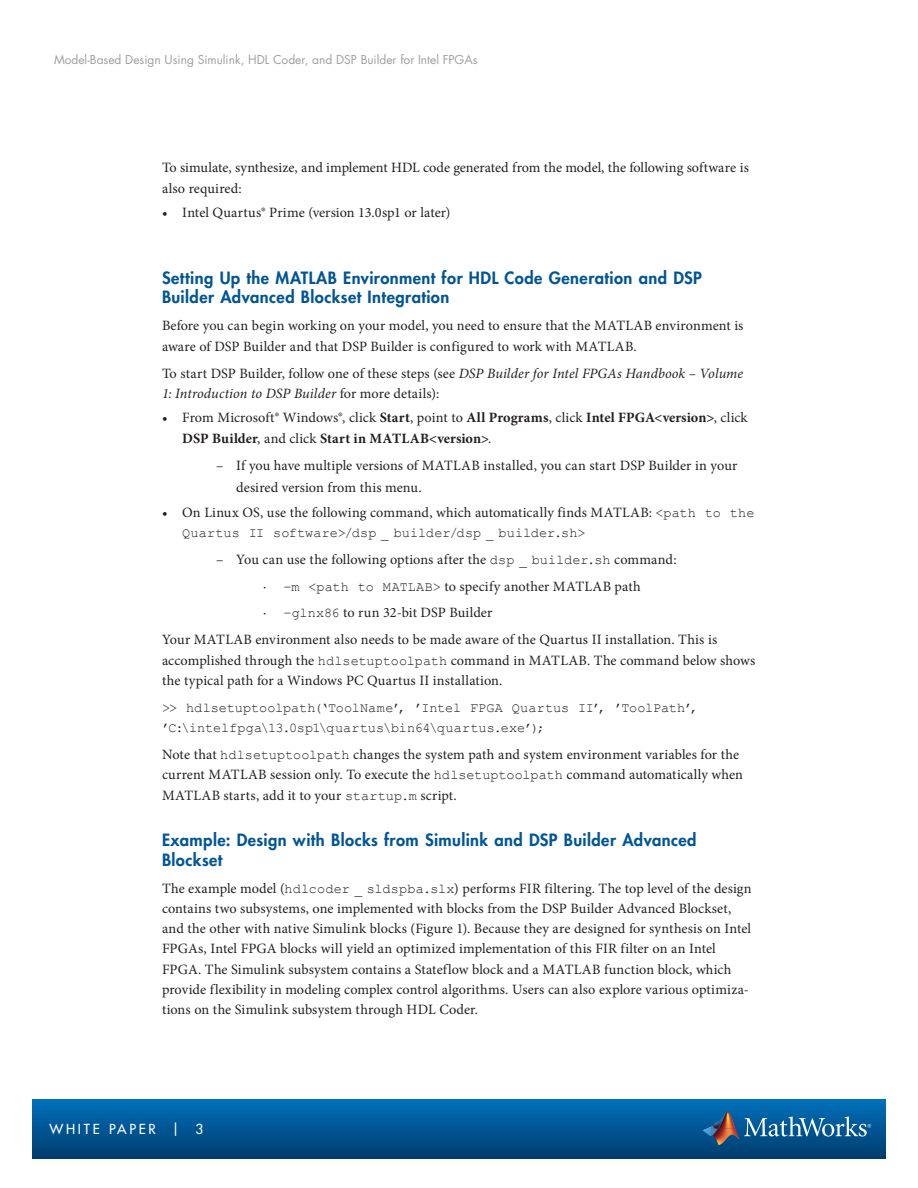
<style>
.page{position:relative;width:918px;height:1188px;background:#fff}
.page>*{position:absolute;margin:0;border:0;box-sizing:border-box;transform-origin:0 0}
.Subhead_Level_1{font:800 16.5px/19.5px "Futura Std";letter-spacing:.025em;color:#005594}
.Body_Copy{font:14.25px/20.2px "Minion Pro";letter-spacing:.005em;color:#231f20}
.t1{font:700 14.25px/20.2px "Minion Pro";letter-spacing:.005em;color:#231f20}
.Body_Copy-2{font:italic 14.25px/20.2px "Minion Pro";letter-spacing:.005em;color:#231f20}
.t2{font:13.5px/20.2px "Courier New";letter-spacing:.005em;color:#231f20}
.t3{font:500 13.5px "Futura Std";letter-spacing:.2em;color:#fff}
.t4{font:12px "Futura Std";color:#9d9fa2}
.s1{font-style:normal}
.s2{font-weight:400}
.s3{font-family:"Courier New";font-size:13.5px}
</style>
<div class="page">
<div style="left:32px;top:1099px;width:854px;height:59px;background:linear-gradient(to bottom,#0071bc,#003d6d)"></div>
<img style="left:712px;top:1112px;width:23px;height:16px">
<svg style="left:703px;top:1127px;width:9px;height:9px"></svg>
<img style="left:712px;top:1128px;width:27px;height:17px">
<svg style="left:744px;top:1116px;width:127px;height:21px;background:#3f81b1"></svg>
<p class="t4" style="left:54px;top:52px;width:425px">Model-Based Design Using Simulink, HDL Coder, and DSP Builder for Intel FPGAs</p>
<p class="Body_Copy" style="left:162px;top:158px;width:588px">To simulate, synthesize, and implement HDL code generated from the model, the following software is also required:</p>
<p class="Body_Copy" style="left:162px;top:203px;width:290px">• Intel Quartus® Prime (version 13.0sp1 or later)</p>
<p class="Subhead_Level_1" style="left:162px;top:268px;width:541px">Setting Up the MATLAB Environment for HDL Code Generation and DSP<br>Builder Advanced Blockset Integration</p>
<p class="Body_Copy" style="left:162px;top:316px;width:583px">Before you can begin working on your model, you need to ensure that the MATLAB environment is aware of DSP Builder and that DSP Builder is configured to work with MATLAB.</p>
<p class="Body_Copy-2" style="left:162px;top:363px;width:583px"><span class="s1">To start DSP Builder, follow one of these steps (see</span> DSP Builder for Intel FPGAs Handbook – Volume<br>1: Introduction to DSP Builder <span class="s1">for more details):</span></p>
<p class="t1" style="left:182px;top:408px;width:567px;text-indent:-20px"><span class="s2">• From Microsoft® Windows®, click</span> Start<span class="s2">, point to</span> All Programs<span class="s2">, click</span> Intel FPGA&lt;version&gt;<span class="s2">, click<br></span>DSP Builder<span class="s2">, and click</span> Start in MATLAB&lt;version&gt;<span class="s2">.</span></p>
<p class="Body_Copy" style="left:236px;top:454px;width:503px;line-height:22.5px;text-indent:-20px">– If you have multiple versions of MATLAB installed, you can start DSP Builder in your desired version from this menu.</p>
<p class="Body_Copy" style="left:162px;top:502px;width:594px">• On Linux OS, use the following command, which automatically finds MATLAB: <span class="s3">&lt;path to the</span></p>
<p class="t2" style="left:182px;top:522px;width:405px">Quartus II software&gt;/dsp _ builder/dsp _ builder.sh&gt;</p>
<p class="Body_Copy" style="left:216px;top:549px;width:462px">– You can use the following options after the <span class="s3">dsp _ builder.sh</span> command:</p>
<p class="Body_Copy" style="left:263px;top:576px;width:379px">∙ <span class="s3">–m &lt;path to MATLAB&gt;</span> to specify another MATLAB path</p>
<p class="Body_Copy" style="left:263px;top:603px;width:231px">∙ <span class="s3">–glnx86</span> to run 32-bit DSP Builder</p>
<p class="Body_Copy" style="left:162px;top:630px;width:595px">Your MATLAB environment also needs to be made aware of the Quartus II installation. This is accomplished through the <span class="s3">hdlsetuptoolpath</span> command in MATLAB. The command below shows the typical path for a Windows PC Quartus II installation.</p>
<p class="t2" style="left:162px;top:697px;width:537px">&gt;&gt; hdlsetuptoolpath(‘ToolName’, ’Intel FPGA Quartus II’, ’ToolPath’, ’C:\intelfpga\13.0sp1\quartus\bin64\quartus.exe’);</p>
<p class="Body_Copy" style="left:162px;top:744px;width:582px">Note that <span class="s3">hdlsetuptoolpath</span> changes the system path and system environment variables for the current MATLAB session only. To execute the <span class="s3">hdlsetuptoolpath</span> command automatically when<br>MATLAB starts, add it to your <span class="s3">startup.m</span> script.</p>
<p class="Subhead_Level_1" style="left:162px;top:830px;width:536px">Example: Design with Blocks from Simulink and DSP Builder Advanced<br>Blockset</p>
<p class="Body_Copy" style="left:162px;top:878px;width:591px">The example model (<span class="s3">hdlcoder _ sldspba.slx</span>) performs FIR filtering. The top level of the design contains two subsystems, one implemented with blocks from the DSP Builder Advanced Blockset, and the other with native Simulink blocks (Figure 1). Because they are designed for synthesis on Intel FPGAs, Intel FPGA blocks will yield an optimized implementation of this FIR filter on an Intel FPGA. The Simulink subsystem contains a Stateflow block and a MATLAB function block, which provide flexibility in modeling complex control algorithms. Users can also explore various optimiza&shy;tions on the Simulink subsystem through HDL Coder.</p>
<p class="t3" style="left:50px;top:1121px;width:155px">WHITE PAPER | 3</p>
</div>
